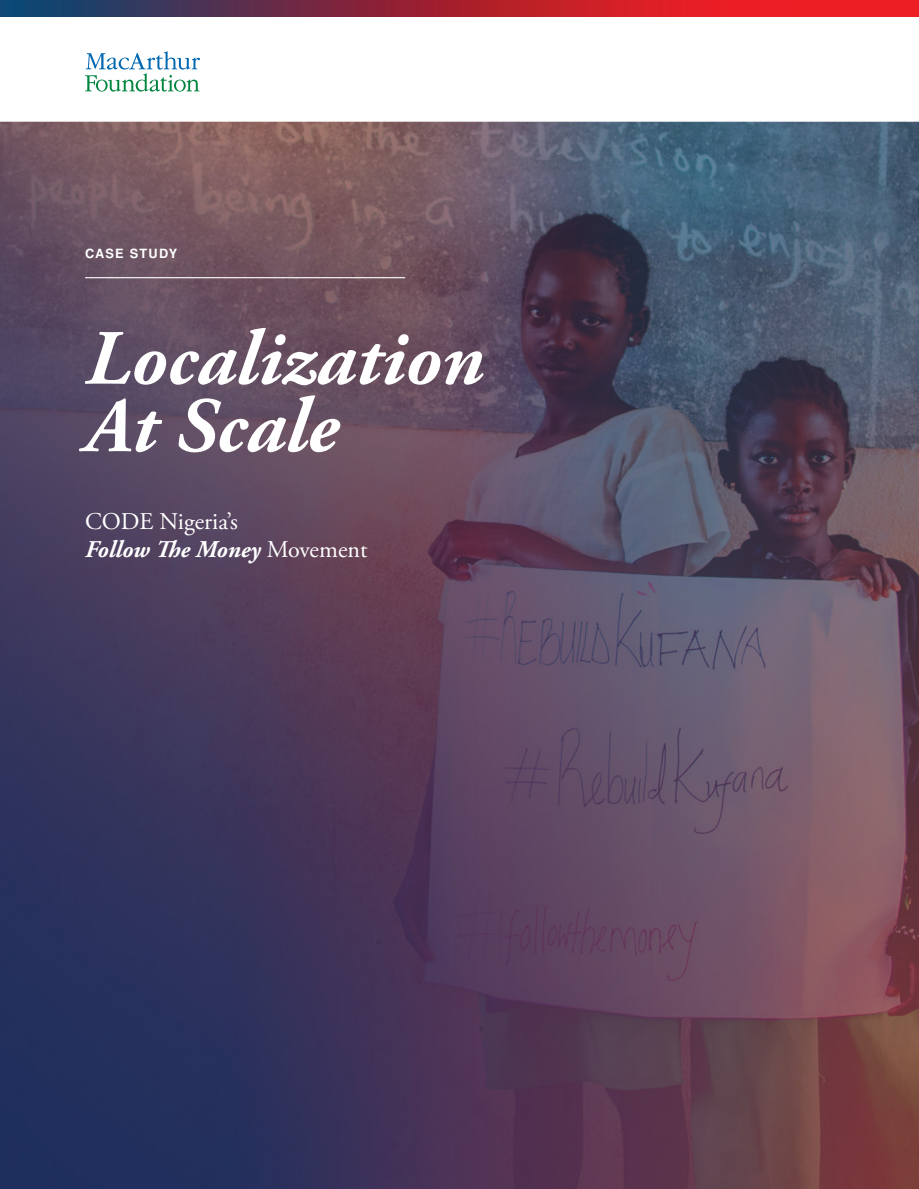
<style>
.page{position:relative;width:919px;height:1189px;background:#fff}
.page>*{position:absolute;margin:0;border:0;box-sizing:border-box;transform-origin:0 0}
.t1{font:italic 700 78px/67.5px "Adobe Garamond Pro";color:#fff}
.t2{font:24px/28.8px "Adobe Garamond Pro";color:#fff}
.t3{font:700 12.75px "Nimbus San L";letter-spacing:.095em;color:#fff}
.s1{font-weight:700;font-style:italic}
</style>
<div class="page">
<img style="left:0;top:0;width:918px;height:1126px">
<img style="left:0;top:1126px;width:918px;height:62px">
<svg style="left:85px;top:51px;width:115px;height:41px"></svg>
<hr style="left:85px;top:277px;width:320px;height:1px;background:#fff">
<p class="t3" style="left:85px;top:245px;width:94px">CASE STUDY</p>
<h1 class="t1" style="left:85px;top:327px;width:400px">Localization<br>At Scale</h1>
<p class="t2" style="left:85px;top:507px;width:284px">CODE Nigeria’s<br><span class="s1">Follow The Money</span> Movement</p>
</div>
